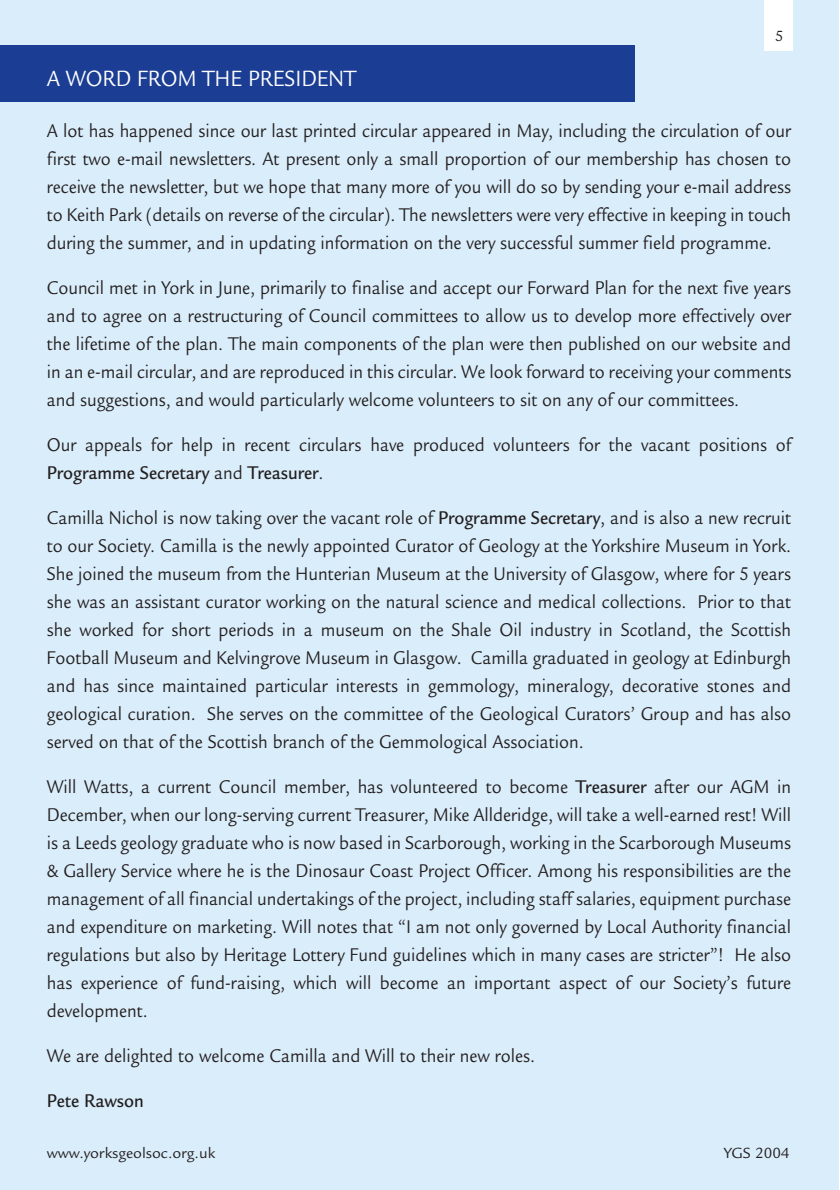
<style>
.page{position:relative;width:840px;height:1190px;background:#fff}
.page>*{position:absolute;margin:0;border:0;box-sizing:border-box;transform-origin:0 0}
.t1{font:24px "Legacy Sans";color:#fff;scale:.9 1}
.t2{font:20px/28px "Legacy Sans";color:#231f20;text-align:justify;scale:.9 1}
.t3{font:500 20px "Legacy Sans";color:#231f20;scale:.9 1}
.t4{font:16px "Legacy Sans";color:#231f20}
.s1{font-weight:500}
</style>
<div class="page">
<div style="left:0;top:0;width:839px;height:1190px;background:#daedfa"></div>
<div style="left:765px;top:0;width:28px;height:51px;background:#fff"></div>
<div style="left:0;top:45px;width:634px;height:57px;background:#1b3e94"></div>
<p class="t4" style="left:775px;top:30px;width:10px">5</p>
<p class="t1" style="left:47px;top:70px;width:345px">A WORD FROM THE PRESIDENT</p>
<p class="t2" style="left:47px;top:119px;width:829px">A lot has happened since our last printed circular appeared in May, including the circulation of our first two e-mail newsletters. At present only a small proportion of our membership has chosen to receive the newsletter, but we hope that many more of you will do so by sending your e-mail address to Keith Park (details on reverse of the circular). The newsletters were very effective in keeping in touch during the summer, and in updating information on the very successful summer field programme.</p>
<p class="t2" style="left:47px;top:276px;width:829px">Council met in York in June, primarily to finalise and accept our Forward Plan for the next five years and to agree on a restructuring of Council committees to allow us to develop more effectively over the lifetime of the plan. The main components of the plan were then published on our website and in an e-mail circular, and are reproduced in this circular. We look forward to receiving your comments and suggestions, and would particularly welcome volunteers to sit on any of our committees.</p>
<p class="t2" style="left:47px;top:433px;width:829px">Our appeals for help in recent circulars have produced volunteers for the vacant positions of<br><span class="s1">Programme Secretary</span> and <span class="s1">Treasurer</span>.</p>
<p class="t2" style="left:47px;top:506px;width:829px">Camilla Nichol is now taking over the vacant role of <span class="s1">Programme Secretary</span>, and is also a new recruit to our Society. Camilla is the newly appointed Curator of Geology at the Yorkshire Museum in York.<br>She joined the museum from the Hunterian Museum at the University of Glasgow, where for 5 years she was an assistant curator working on the natural science and medical collections. Prior to that she worked for short periods in a museum on the Shale Oil industry in Scotland, the Scottish Football Museum and Kelvingrove Museum in Glasgow. Camilla graduated in geology at Edinburgh and has since maintained particular interests in gemmology, mineralogy, decorative stones and geological curation. She serves on the committee of the Geological Curators’ Group and has also served on that of the Scottish branch of the Gemmological Association.</p>
<p class="t2" style="left:47px;top:775px;width:829px">Will Watts, a current Council member, has volunteered to become <span class="s1">Treasurer</span> after our AGM in December, when our long-serving current Treasurer, Mike Allderidge, will take a well-earned rest! Will is a Leeds geology graduate who is now based in Scarborough, working in the Scarborough Museums &amp; Gallery Service where he is the Dinosaur Coast Project Officer. Among his responsibilities are the management of all financial undertakings of the project, including staff salaries, equipment purchase and expenditure on marketing. Will notes that “I am not only governed by Local Authority financial regulations but also by Heritage Lottery Fund guidelines which in many cases are stricter”! He also has experience of fund-raising, which will become an important aspect of our Society’s future development.</p>
<p class="t2" style="left:47px;top:1044px;width:544px">We are delighted to welcome Camilla and Will to their new roles.</p>
<p class="t3" style="left:47px;top:1093px;width:109px">Pete Rawson</p>
<p class="t4" style="left:47px;top:1147px;width:170px">www.yorksgeolsoc.org.uk</p>
<p class="t4" style="left:724px;top:1147px;width:67px">YGS 2004</p>
</div>
